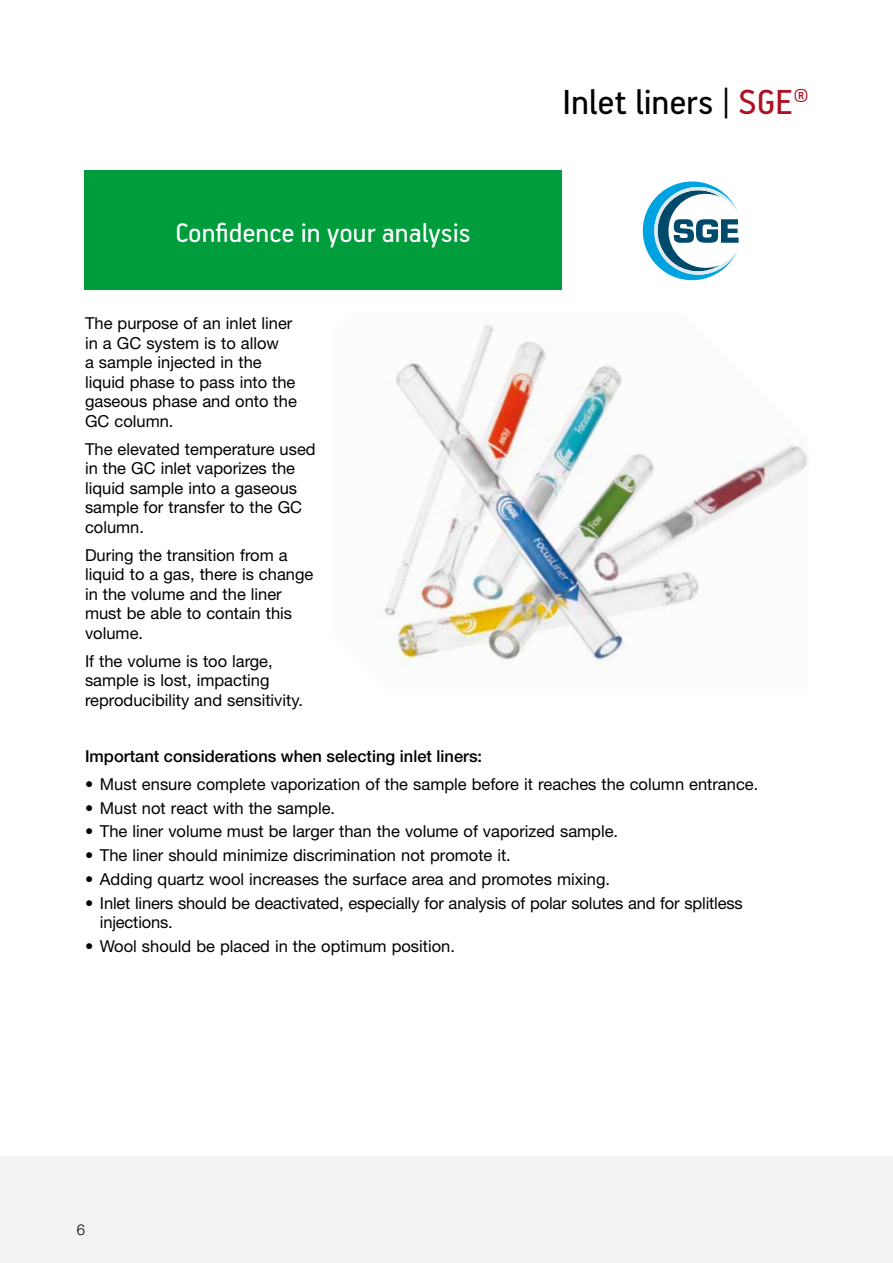
<style>
.page{position:relative;width:893px;height:1263px;background:#fff}
.page>*{position:absolute;margin:0;border:0;box-sizing:border-box;transform-origin:0 0}
.t1{font:39px "PF Handbook Pro";letter-spacing:-.005em;color:#000}
.t2{font:30px "PF Handbook Pro";color:#fff}
.t3{font:16.5px/19.5px "Helvetica Neue LT Std";color:#000}
.t4{font:500 16.5px "Helvetica Neue LT Std";color:#000}
.t5{font:300 15px "Helvetica Neue LT Std";color:#000}
.s1{color:#ae1122}
</style>
<div class="page">
<div style="left:0;top:1157px;width:893px;height:106px;background:#f3f3f4"></div>
<img style="left:384px;top:325px;width:424px;height:344px">
<svg style="left:642px;top:181px;width:97px;height:100px"></svg>
<div style="left:84px;top:171px;width:478px;height:119px;background:#009d3d"></div>
<h2 class="t2" style="left:175px;top:214px;width:297px">Confidence in your analysis</h2>
<p class="t3" style="left:85px;top:313px;width:213px">The purpose of an inlet liner in a GC system is to allow<br>a sample injected in the liquid phase to pass into the gaseous phase and onto the<br>GC column.</p>
<p class="t3" style="left:85px;top:439px;width:232px">The elevated temperature used in the GC inlet vaporizes the liquid sample into a gaseous sample for transfer to the GC column.</p>
<p class="t3" style="left:85px;top:545px;width:230px">During the transition from a liquid to a gas, there is change in the volume and the liner must be able to contain this volume.</p>
<p class="t3" style="left:85px;top:651px;width:219px">If the volume is too large, sample is lost, impacting reproducibility and sensitivity.</p>
<h1 class="t1" style="left:562px;top:79px;width:248px">Inlet liners | <span class="s1">SGE®</span></h1>
<p class="t4" style="left:85px;top:746px;width:399px">Important considerations when selecting inlet liners:</p>
<p class="t3" style="left:85px;top:774px;width:675px">• Must ensure complete vaporization of the sample before it reaches the column entrance.</p>
<p class="t3" style="left:85px;top:798px;width:252px">• Must not react with the sample.</p>
<p class="t3" style="left:85px;top:822px;width:535px">• The liner volume must be larger than the volume of vaporized sample.</p>
<p class="t3" style="left:85px;top:845px;width:427px">• The liner should minimize discrimination not promote it.</p>
<p class="t3" style="left:85px;top:869px;width:527px">• Adding quartz wool increases the surface area and promotes mixing.</p>
<p class="t3" style="left:100px;top:893px;width:644px;text-indent:-15px">• Inlet liners should be deactivated, especially for analysis of polar solutes and for splitless injections.</p>
<p class="t3" style="left:85px;top:936px;width:371px">• Wool should be placed in the optimum position.</p>
<p class="t5" style="left:77px;top:1221px;width:10px">6</p>
</div>
